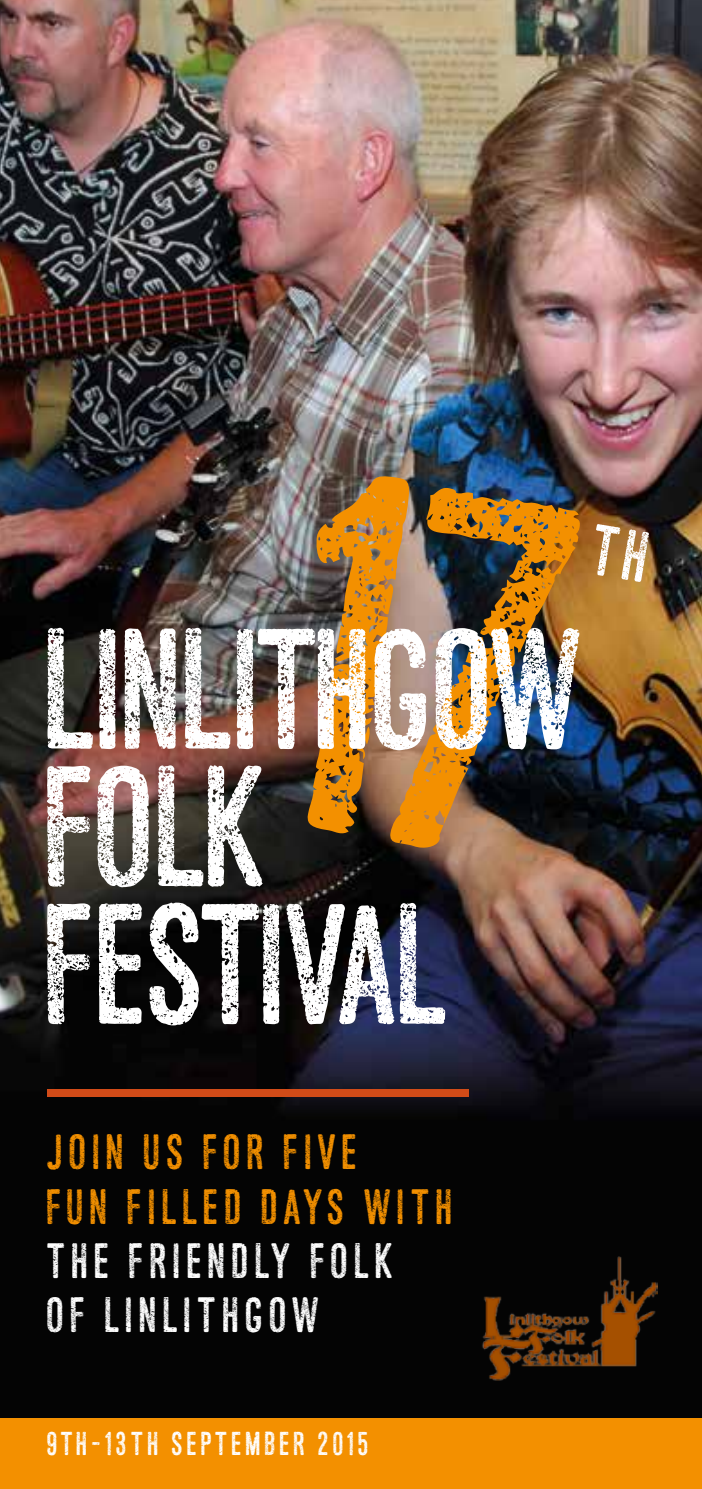
<style>
.page{position:relative;width:702px;height:1489px;background:#fff}
.page>*{position:absolute;margin:0;border:0;box-sizing:border-box;transform-origin:0 0}
.t1{font:155px/137.5px "Asfalto";letter-spacing:-.01em;color:#fff}
.t2{font:45px/54px "Asfalto";letter-spacing:.14em;color:#f39000}
.t3{font:45px/54px "Asfalto";letter-spacing:.14em;color:#fff}
.t4{font:30px "Asfalto";letter-spacing:.14em;color:#fff}
</style>
<div class="page">
<img style="left:0;top:0;width:702px;height:1417px">
<div style="left:0;top:1417px;width:702px;height:71px;background:#f39000"></div>
<div style="left:47px;top:1089px;width:422px;height:7px;background:#d14b18"></div>
<img style="left:480px;top:1255px;width:177px;height:125px">
<img style="left:270px;top:466px;width:313px;height:398px">
<svg style="left:588px;top:523px;width:61px;height:59px;background:#aa7432"></svg>
<h1 class="t1" style="left:47px;top:620px;width:541px">LINLITHGOW<br>FOLK<br>FESTIVAL</h1>
<p class="t2" style="left:47px;top:1125px;width:407px">JOIN US FOR FIVE<br>FUN FILLED DAYS WITH</p>
<p class="t3" style="left:47px;top:1233px;width:348px">THE FRIENDLY FOLK<br>OF LINLITHGOW</p>
<p class="t4" style="left:47px;top:1424px;width:323px">9TH-13TH SEPTEMBER 2015</p>
</div>
